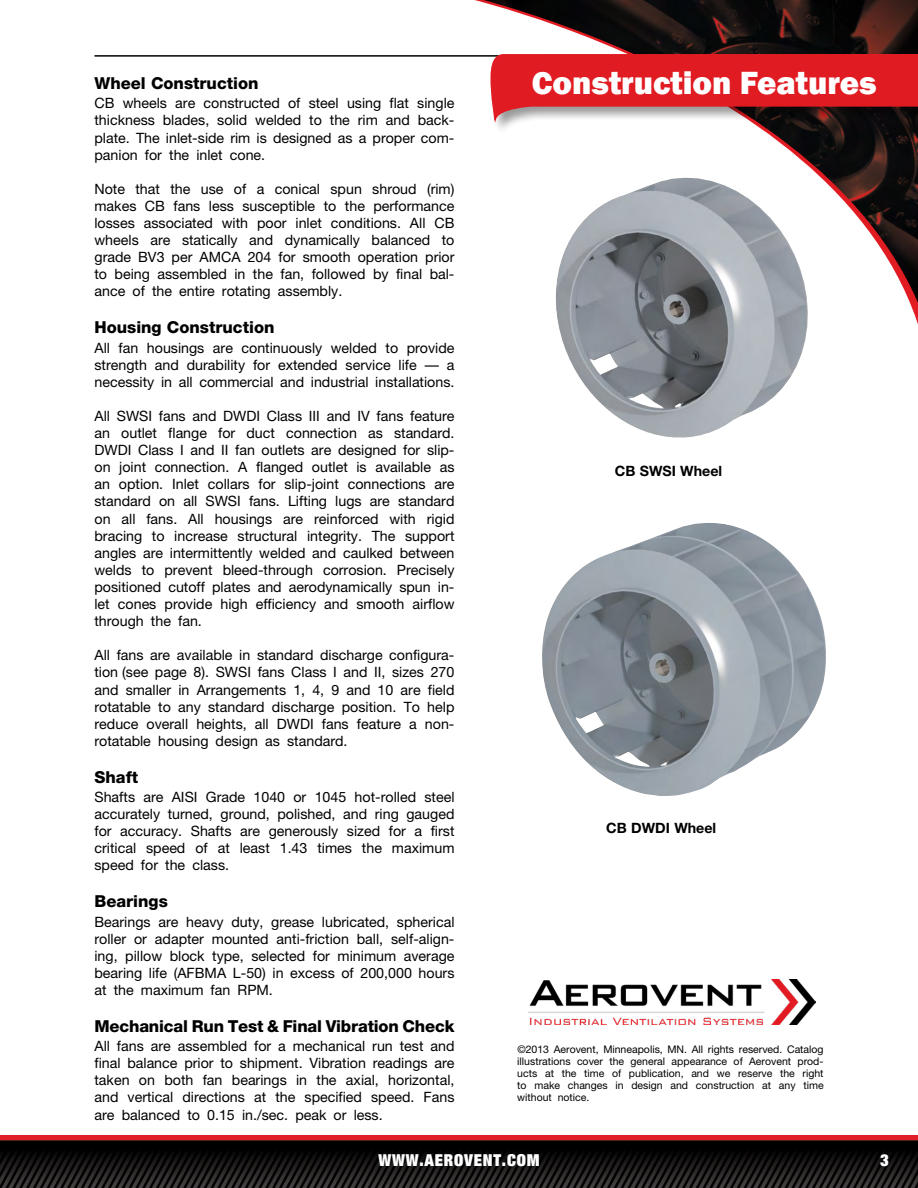
<style>
.page{position:relative;width:918px;height:1188px;background:#fff}
.page>*{position:absolute;margin:0;border:0;box-sizing:border-box;transform-origin:0 0}
.t1{font:800 33px "Franklin Gothic";color:#fff}
.t2{font:800 16.5px "Helvetica Neue";color:#000}
.t3{font:900 expanded 16.5px "Helvetica Neue";letter-spacing:.05em;color:#fff}
.t4{font:14.25px/17.1px "Helvetica Neue";color:#000;text-align:justify}
.t5{font:700 14.25px "Helvetica Neue";color:#000}
.t6{font:10.5px/12px "Helvetica Neue";color:#000;text-align:justify}
</style>
<div class="page">
<img style="left:0;top:1135px;width:918px;height:53px">
<svg style="left:475px;top:0;width:443px;height:438px"></svg>
<hr style="left:94px;top:55px;width:824px;height:2px;background:#000">
<div style="left:489px;top:53px;width:429px;height:83px;background:#000;opacity:.4"></div>
<svg style="left:491px;top:54px;width:427px;height:71px;background:#cb373c"></svg>
<img style="left:583px;top:178px;width:101px;height:43px">
<img style="left:542px;top:523px;width:284px;height:273px">
<img style="left:529px;top:980px;width:287px;height:44px">
<p class="t2" style="left:94px;top:73px;width:166px">Wheel Construction</p>
<p class="t4" style="left:94px;top:95px;width:362px">CB wheels are constructed of steel using flat single thickness blades, solid welded to the rim and back&shy;plate. The inlet-side rim is designed as a proper com&shy;panion for the inlet cone.</p>
<p class="t4" style="left:94px;top:180px;width:362px">Note that the use of a conical spun shroud (rim) makes CB fans less susceptible to the performance losses associated with poor inlet conditions. All CB wheels are statically and dynamically balanced to grade BV3 per AMCA 204 for smooth operation prior to being assembled in the fan, followed by final bal&shy;ance of the entire rotating assembly.</p>
<p class="t2" style="left:94px;top:318px;width:182px">Housing Construction</p>
<p class="t4" style="left:94px;top:339px;width:362px">All fan housings are continuously welded to provide strength and durability for extended service life — a necessity in all commercial and industrial installations.</p>
<p class="t4" style="left:94px;top:407px;width:362px">All SWSI fans and DWDI Class III and IV fans feature an outlet flange for duct connection as standard.<br>DWDI Class I and II fan outlets are designed for slip&shy;on joint connection. A flanged outlet is available as an option. Inlet collars for slip-joint connections are standard on all SWSI fans. Lifting lugs are standard on all fans. All housings are reinforced with rigid bracing to increase structural integrity. The support angles are intermittently welded and caulked between welds to prevent bleed-through corrosion. Precisely positioned cutoff plates and aerodynamically spun in&shy;let cones provide high efficiency and smooth airflow through the fan.</p>
<p class="t4" style="left:94px;top:647px;width:362px">All fans are available in standard discharge configura&shy;tion (see page 8). SWSI fans Class I and II, sizes 270 and smaller in Arrangements 1, 4, 9 and 10 are field rotatable to any standard discharge position. To help reduce overall heights, all DWDI fans feature a non&shy;rotatable housing design as standard.</p>
<p class="t2" style="left:94px;top:767px;width:45px">Shaft</p>
<p class="t4" style="left:94px;top:788px;width:362px">Shafts are AISI Grade 1040 or 1045 hot-rolled steel accurately turned, ground, polished, and ring gauged for accuracy. Shafts are generously sized for a first critical speed of at least 1.43 times the maximum speed for the class.</p>
<p class="t2" style="left:94px;top:892px;width:75px">Bearings</p>
<p class="t4" style="left:94px;top:913px;width:362px">Bearings are heavy duty, grease lubricated, spherical roller or adapter mounted anti-friction ball, self-align&shy;ing, pillow block type, selected for minimum average bearing life (AFBMA L-50) in excess of 200,000 hours at the maximum fan RPM.</p>
<p class="t2" style="left:94px;top:1016px;width:362px">Mechanical Run Test &amp; Final Vibration Check</p>
<p class="t4" style="left:94px;top:1037px;width:362px">All fans are assembled for a mechanical run test and final balance prior to shipment. Vibration readings are taken on both fan bearings in the axial, horizontal, and vertical directions at the specified speed. Fans are balanced to 0.15 in./sec. peak or less.</p>
<h1 class="t1" style="left:532px;top:62px;width:347px">Construction Features</h1>
<p class="t5" style="left:615px;top:462px;width:109px">CB SWSI Wheel</p>
<p class="t5" style="left:606px;top:819px;width:112px">CB DWDI Wheel</p>
<p class="t6" style="left:517px;top:1043px;width:308px">©2013 Aerovent, Minneapolis, MN. All rights reserved. Catalog illustrations cover the general appearance of Aerovent prod&shy;ucts at the time of publication, and we reserve the right to make changes in design and construction at any time without notice.</p>
<p class="t3" style="left:378px;top:1149px;width:163px">WWW.AEROVENT.COM</p>
<p class="t3" style="left:880px;top:1149px;width:10px">3</p>
</div>
